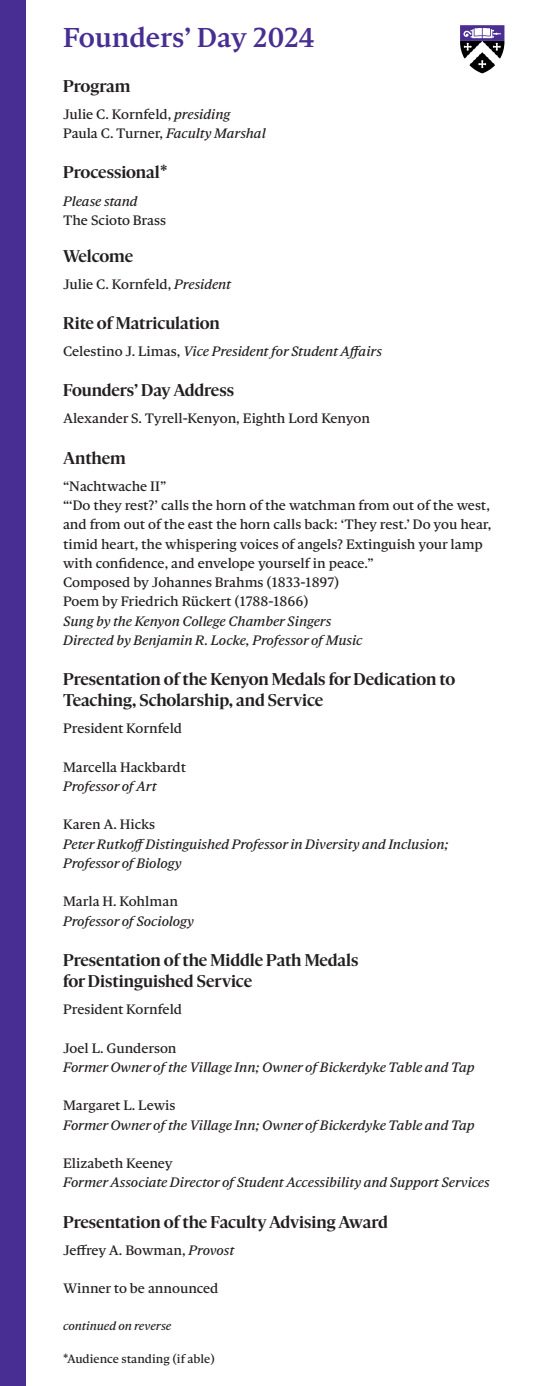
<style>
.page{position:relative;width:536px;height:1386px;background:#fff}
.page>*{position:absolute;margin:0;border:0;box-sizing:border-box;transform-origin:0 0}
.t1{font:500 28px "Gothia Serif Text K";letter-spacing:-.01em;color:#482e92}
.t2{font:700 17.5px/21px "Gothia Serif K";letter-spacing:-.005em;color:#231f20}
.t3{font:14px/19.2px "Gothia Serif Text K";letter-spacing:-.005em;color:#231f20}
.t4{font:italic 14px/19.2px "Gothia Serif Text K";letter-spacing:-.005em;color:#231f20}
.t5{font:12.25px "Gothia Serif Text K";letter-spacing:-.005em;color:#231f20}
.t6{font:italic 12.25px "Gothia Serif Text K";letter-spacing:-.01em;color:#231f20}
.s1{font-style:italic}
.s2{font-style:normal}
</style>
<div class="page">
<div style="left:0;top:0;width:26px;height:1386px;background:#482e92"></div>
<svg style="left:460px;top:25px;width:44px;height:48px"></svg>
<h1 class="t1" style="left:63px;top:21px;width:253px">Founders’ Day 2024</h1>
<h2 class="t2" style="left:63px;top:76px;width:69px">Program</h2>
<p class="t3" style="left:63px;top:105px;width:204px">Julie C. Kornfeld, <span class="s1">presiding<br></span>Paula C. Turner, <span class="s1">Faculty Marshal</span></p>
<h2 class="t2" style="left:63px;top:162px;width:106px">Processional*</h2>
<p class="t4" style="left:63px;top:191px;width:76px">Please stand</p>
<p class="t3" style="left:63px;top:211px;width:105px">The Scioto Brass</p>
<h2 class="t2" style="left:63px;top:245px;width:72px">Welcome</h2>
<p class="t3" style="left:63px;top:274px;width:169px">Julie C. Kornfeld, <span class="s1">President</span></p>
<h2 class="t2" style="left:63px;top:313px;width:158px">Rite of Matriculation</h2>
<p class="t4" style="left:63px;top:342px;width:320px"><span class="s2">Celestino J. Limas,</span> Vice President for Student Affairs</p>
<h2 class="t2" style="left:63px;top:380px;width:172px">Founders’ Day Address</h2>
<p class="t3" style="left:63px;top:409px;width:308px">Alexander S. Tyrell-Kenyon, Eighth Lord Kenyon</p>
<h2 class="t2" style="left:63px;top:447px;width:64px">Anthem</h2>
<p class="t3" style="left:63px;top:477px;width:105px">“Nachtwache II”</p>
<p class="t3" style="left:63px;top:496px;width:429px">“‘Do they rest?’ calls the horn of the watchman from out of the west, and from out of the east the horn calls back: ‘They rest.’ Do you hear, timid heart, the whispering voices of angels? Extinguish your lamp with confidence, and envelope yourself in peace.”<br>Composed by Johannes Brahms (1833-1897)<br>Poem by Friedrich Rückert (1788-1866)<br><span class="s1">Sung by the Kenyon College Chamber Singers<br>Directed by Benjamin R. Locke, Professor of Music</span></p>
<h2 class="t2" style="left:63px;top:669px;width:393px">Presentation of the Kenyon Medals for Dedication to<br>Teaching, Scholarship, and Service</h2>
<p class="t3" style="left:63px;top:719px;width:120px">President Kornfeld</p>
<p class="t3" style="left:63px;top:757px;width:124px">Marcella Hackbardt<br><span class="s1">Professor of Art</span></p>
<p class="t4" style="left:63px;top:815px;width:387px"><span class="s2">Karen A. Hicks<br></span>Peter Rutkoff Distinguished Professor in Diversity and Inclusion;<br>Professor of Biology</p>
<p class="t4" style="left:63px;top:892px;width:132px"><span class="s2">Marla H. Kohlman<br></span>Professor of Sociology</p>
<h2 class="t2" style="left:63px;top:950px;width:297px">Presentation of the Middle Path Medals for Distinguished Service</h2>
<p class="t3" style="left:63px;top:1000px;width:120px">President Kornfeld</p>
<p class="t4" style="left:63px;top:1038px;width:413px"><span class="s2">Joel L. Gunderson<br></span>Former Owner of the Village Inn; Owner of Bickerdyke Table and Tap</p>
<p class="t4" style="left:63px;top:1096px;width:413px"><span class="s2">Margaret L. Lewis<br></span>Former Owner of the Village Inn; Owner of Bickerdyke Table and Tap</p>
<p class="t4" style="left:63px;top:1154px;width:428px"><span class="s2">Elizabeth Keeney<br></span>FormerAssociate Director of Student Accessibility and Support Services</p>
<h2 class="t2" style="left:63px;top:1211px;width:326px">Presentation of the Faculty Advising Award</h2>
<p class="t3" style="left:63px;top:1240px;width:173px">Jeffrey A. Bowman, <span class="s1">Provost</span></p>
<p class="t3" style="left:63px;top:1279px;width:157px">Winner to be announced</p>
<p class="t6" style="left:63px;top:1318px;width:110px">continued on reverse</p>
<p class="t5" style="left:63px;top:1352px;width:153px">*Audience standing (if able)</p>
</div>
